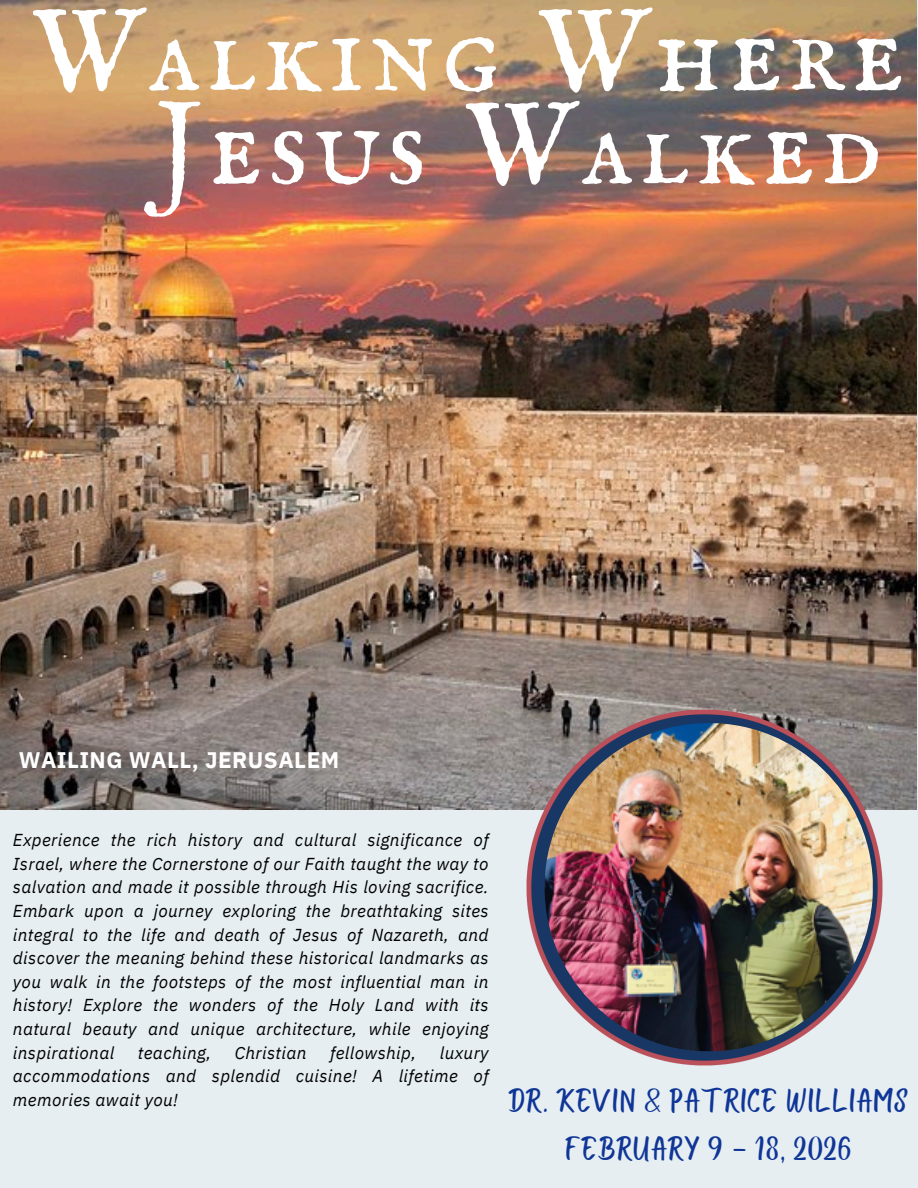
<style>
.page{position:relative;width:918px;height:1188px;background:#e6eef2}
.page>*{position:absolute;margin:0;border:0;box-sizing:border-box;transform-origin:0 0}
.t1{font:117.3px/93.3px "IM FELL English SC";letter-spacing:.05em;color:#fff;text-align:right}
.t2{font:33.9px/47.2px "Bright Sunshine Cap";letter-spacing:.02em;color:#0f3596;text-align:center}
.t3{font:700 22.5px "IBM Plex Sans";letter-spacing:.02em;color:#fff}
.t4{font:italic 17.25px/23.7px "IBM Plex Sans";letter-spacing:.02em;color:#000;text-align:justify}
</style>
<div class="page">
<img style="left:0;top:0;width:917px;height:810px">
<img style="left:519px;top:702px;width:371px;height:364px">
<img style="left:545px;top:723px;width:328px;height:328px;border-radius:161px">
<h1 class="t1" style="left:31px;top:12px;width:875px">Walking Where<br>Jesus Walked</h1>
<h3 class="t3" style="left:19px;top:745px;width:322px">WAILING WALL, JERUSALEM</h3>
<p class="t4" style="left:13px;top:828px;width:477px">Experience the rich history and cultural significance of Israel, where the Cornerstone of our Faith taught the way to salvation and made it possible through His loving sacrifice.<br>Embark upon a journey exploring the breathtaking sites integral to the life and death of Jesus of Nazareth, and discover the meaning behind these historical landmarks as you walk in the footsteps of the most influential man in history! Explore the wonders of the Holy Land with its natural beauty and unique architecture, while enjoying inspirational</p>
<p class="t4" style="left:13px;top:1040px;width:477px;text-indent:427px">luxury accommodations and splendid cuisine! A lifetime of memories await you!</p>
<p class="t4" style="left:138px;top:1040px;width:75px">teaching,</p>
<p class="t4" style="left:235px;top:1040px;width:73px">Christian</p>
<p class="t4" style="left:330px;top:1040px;width:88px">fellowship,</p>
<p class="t2" style="left:509px;top:1076px;width:401px">DR. KEVIN &amp; PATRICE WILLIAMS<br>FEBRUARY 9 - 18, 2026</p>
</div>
